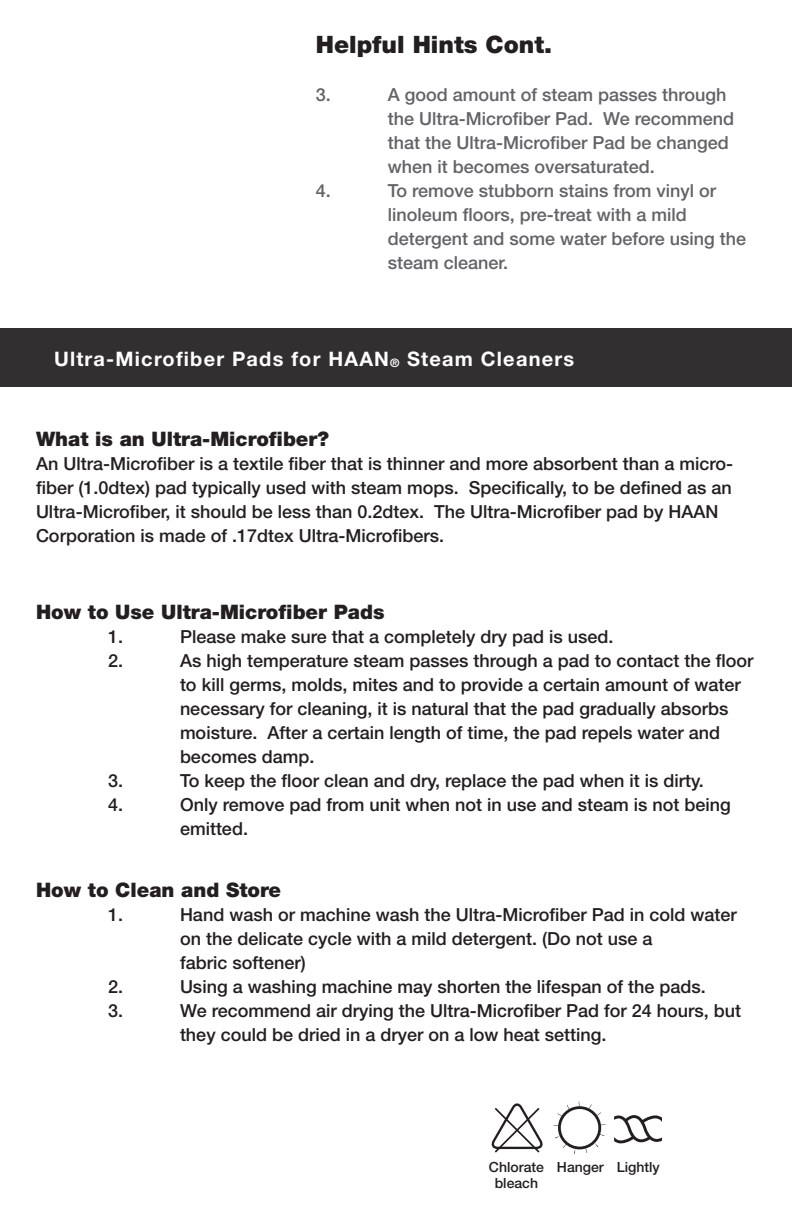
<style>
.page{position:relative;width:792px;height:1224px;background:#fff}
.page>*{position:absolute;margin:0;border:0;box-sizing:border-box;transform-origin:0 0}
.t1{font:900 24px "Helvetica Neue LT Std";color:#231f20}
.t2{font:900 20px "Helvetica Neue LT Std";color:#231f20}
.t3{font:700 20px "Helvetica Neue LT Std";letter-spacing:.06em;color:#fff}
.t4{font:500 18px/24px "Helvetica Neue LT Std";color:#231f20}
.t5{font:500 18px "Helvetica Neue LT Std";color:#636366}
.t6{font:500 14px "Helvetica Neue LT Std";color:#231f20}
.s1{font-size:11.6px}
</style>
<div class="page">
<div style="left:0;top:328px;width:792px;height:58px;background:#312f30"></div>
<svg style="left:553px;top:1101px;width:53px;height:53px"></svg>
<svg style="left:491px;top:1104px;width:52px;height:49px"></svg>
<svg style="left:614px;top:1115px;width:47px;height:28px"></svg>
<p class="t1" style="left:316px;top:30px;width:238px">Helpful Hints Cont.</p>
<p class="t5" style="left:316px;top:84px;width:17px">3.</p>
<p class="t5" style="left:388px;top:84px;width:340px">A good amount of steam passes through</p>
<p class="t5" style="left:388px;top:108px;width:348px">the Ultra-Microfiber Pad. We recommend</p>
<p class="t5" style="left:388px;top:132px;width:343px">that the Ultra-Microfiber Pad be changed</p>
<p class="t5" style="left:388px;top:156px;width:269px">when it becomes oversaturated.</p>
<p class="t5" style="left:316px;top:180px;width:17px">4.</p>
<p class="t5" style="left:388px;top:180px;width:330px">To remove stubborn stains from vinyl or</p>
<p class="t5" style="left:388px;top:204px;width:301px">linoleum floors, pre-treat with a mild</p>
<p class="t5" style="left:388px;top:228px;width:360px">detergent and some water before using the</p>
<p class="t5" style="left:388px;top:252px;width:122px">steam cleaner.</p>
<p class="t3" style="left:54px;top:346px;width:522px">Ultra-Microfiber Pads for HAAN<span class="s1">®</span> Steam Cleaners</p>
<p class="t2" style="left:36px;top:427px;width:294px">What is an Ultra-Microfiber?</p>
<p class="t4" style="left:36px;top:452px;width:699px">An Ultra-Microfiber is a textile fiber that is thinner and more absorbent than a micro&shy;fiber (1.0dtex) pad typically used with steam mops. Specifically, to be defined as an Ultra-Microfiber, it should be less than 0.2dtex. The Ultra-Microfiber pad by HAAN Corporation is made of .17dtex Ultra-Microfibers.</p>
<p class="t2" style="left:36px;top:600px;width:350px">How to Use Ultra-Microfiber Pads</p>
<p class="t4" style="left:108px;top:625px;width:17px">1.</p>
<p class="t4" style="left:180px;top:625px;width:435px">Please make sure that a completely dry pad is used.</p>
<p class="t4" style="left:108px;top:649px;width:17px">2.</p>
<p class="t4" style="left:180px;top:649px;width:575px">As high temperature steam passes through a pad to contact the floor</p>
<p class="t4" style="left:180px;top:673px;width:562px">to kill germs, molds, mites and to provide a certain amount of water</p>
<p class="t4" style="left:180px;top:697px;width:550px">necessary for cleaning, it is natural that the pad gradually absorbs</p>
<p class="t4" style="left:180px;top:721px;width:542px">moisture. After a certain length of time, the pad repels water and</p>
<p class="t4" style="left:180px;top:745px;width:136px">becomes damp.</p>
<p class="t4" style="left:108px;top:769px;width:17px">3.</p>
<p class="t4" style="left:180px;top:769px;width:525px">To keep the floor clean and dry, replace the pad when it is dirty.</p>
<p class="t4" style="left:108px;top:793px;width:17px">4.</p>
<p class="t4" style="left:180px;top:793px;width:552px">Only remove pad from unit when not in use and steam is not being</p>
<p class="t4" style="left:180px;top:817px;width:70px">emitted.</p>
<p class="t2" style="left:36px;top:877px;width:247px">How to Clean and Store</p>
<p class="t4" style="left:108px;top:902px;width:17px">1.</p>
<p class="t4" style="left:180px;top:902px;width:558px">Hand wash or machine wash the Ultra-Microfiber Pad in cold water on the delicate cycle with a mild detergent. (Do not use a<br>fabric softener)</p>
<p class="t4" style="left:108px;top:974px;width:17px">2.</p>
<p class="t4" style="left:180px;top:974px;width:527px">Using a washing machine may shorten the lifespan of the pads.</p>
<p class="t4" style="left:108px;top:998px;width:17px">3.</p>
<p class="t4" style="left:180px;top:998px;width:563px">We recommend air drying the Ultra-Microfiber Pad for 24 hours, but</p>
<p class="t4" style="left:180px;top:1022px;width:428px">they could be dried in a dryer on a low heat setting.</p>
<p class="t6" style="left:489px;top:1158px;width:56px">Chlorate</p>
<p class="t6" style="left:495px;top:1174px;width:45px">bleach</p>
<p class="t6" style="left:557px;top:1158px;width:48px">Hanger</p>
<p class="t6" style="left:617px;top:1158px;width:45px">Lightly</p>
</div>
